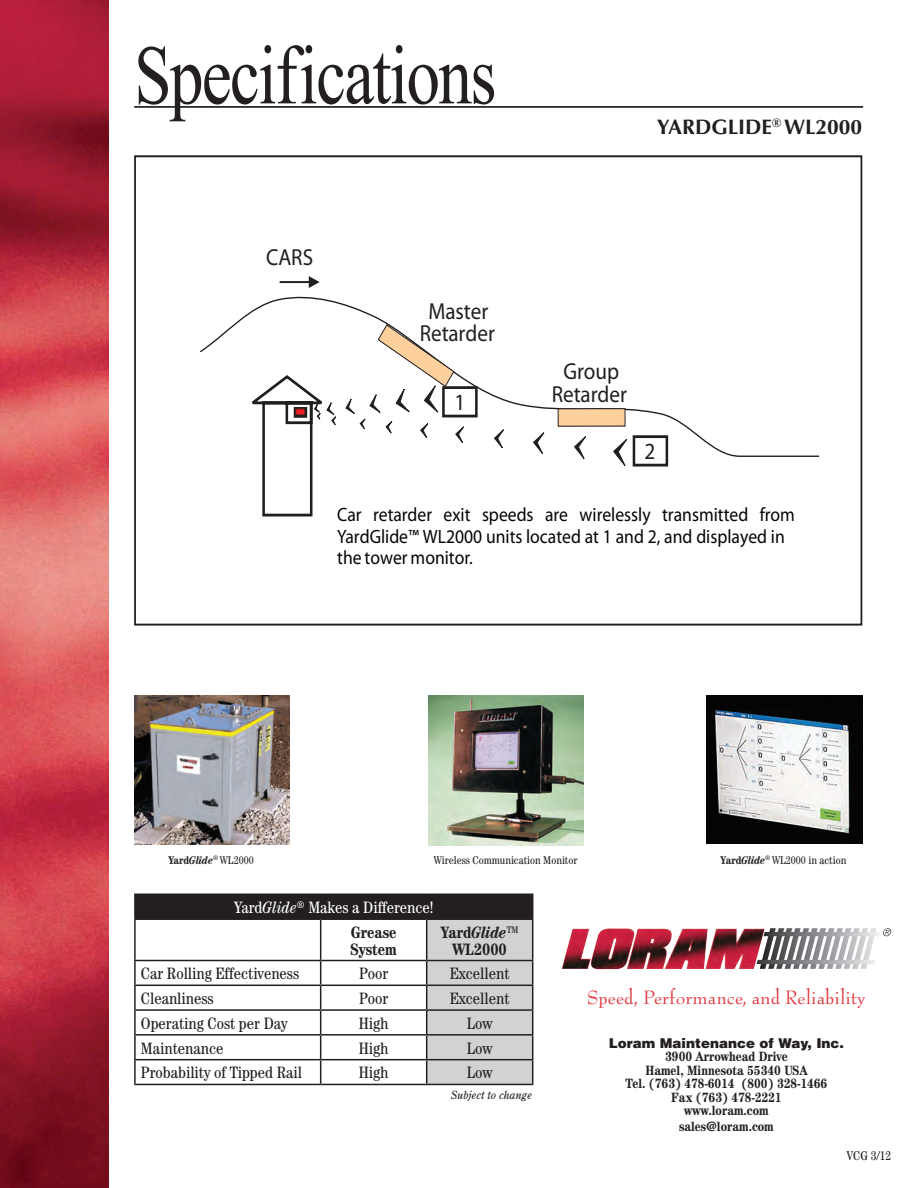
<style>
.page{position:relative;width:918px;height:1188px;background:#fff}
.page>*{position:absolute;margin:0;border:0;box-sizing:border-box;transform-origin:0 0}
.t1{font:84px "Times New Roman";letter-spacing:-.025em;color:#231f20;scale:.8 1}
.t2{font:23.25px/22px "Arial";color:#211e1e;text-align:center;scale:.91 1}
.t3{font:700 23.25px "Arial";color:#211e1e;scale:.91 1}
.t4{font:21px "Bernhard Modern";color:#e1353c}
.t5{font:700 21px "Optima";color:#231f20}
.t6{font:19.35px/21.6px "Arial";color:#050504;scale:.91 1}
.t7{font:condensed 16.5px "Century";color:#231f20}
.t8{font:condensed 16.5px/24.8px "Century";color:#fff}
.t9{font:700 condensed 16.5px/16.5px "Century";color:#231f20;text-align:center}
.t10{font:700 condensed 13.5px/13.5px "Century";color:#231f20;text-align:center}
.t11{font:condensed 12.75px "Century";color:#231f20}
.t12{font:condensed 11.25px "Century";color:#231f20}
.t13{font:italic 11.25px "Century Old Style";color:#231f20}
.s1{font-weight:700}
.s2{font-weight:700;font-style:italic}
.s3{font-style:italic}
.s4{font-weight:700;color:#231f20}
.s5{font-family:"Helvetica";font-weight:900;font-stretch:normal}
</style>
<div class="page">
<hr style="left:134px;top:106px;width:729px;height:2px;background:#000">
<img style="left:562px;top:928px;width:194px;height:41px">
<svg style="left:756px;top:928px;width:135px;height:41px"></svg>
<div style="left:135px;top:894px;width:398px;height:25px;background:#231f20"></div>
<hr style="left:134px;top:894px;width:187px;height:1px;background:#231f20">
<hr style="left:134px;top:895px;width:2px;height:23px;background:#231f20">
<hr style="left:134px;top:918px;width:187px;height:2px;background:#231f20">
<hr style="left:134px;top:920px;width:2px;height:40px;background:#231f20">
<hr style="left:321px;top:918px;width:106px;height:2px;background:#231f20">
<hr style="left:320px;top:920px;width:1px;height:40px;background:#231f20">
<hr style="left:134px;top:960px;width:187px;height:1px;background:#231f20">
<hr style="left:134px;top:961px;width:2px;height:24px;background:#231f20">
<hr style="left:321px;top:960px;width:106px;height:1px;background:#231f20">
<hr style="left:134px;top:985px;width:187px;height:1px;background:#231f20">
<hr style="left:134px;top:986px;width:2px;height:23px;background:#231f20">
<hr style="left:321px;top:985px;width:106px;height:1px;background:#231f20">
<hr style="left:134px;top:1009px;width:187px;height:2px;background:#231f20">
<hr style="left:134px;top:1011px;width:2px;height:23px;background:#231f20">
<hr style="left:321px;top:1009px;width:106px;height:2px;background:#231f20">
<hr style="left:134px;top:1034px;width:187px;height:2px;background:#231f20">
<hr style="left:134px;top:1036px;width:2px;height:23px;background:#231f20">
<hr style="left:321px;top:1034px;width:106px;height:2px;background:#231f20">
<hr style="left:134px;top:1059px;width:187px;height:1px;background:#231f20">
<hr style="left:134px;top:1060px;width:2px;height:24px;background:#231f20">
<hr style="left:321px;top:1059px;width:106px;height:1px;background:#231f20">
<svg style="left:320px;top:961px;width:1px;height:123px"></svg>
<svg style="left:426px;top:919px;width:107px;height:165px;background:#c3c4c6"></svg>
<hr style="left:134px;top:1084px;width:187px;height:1px;background:#231f20">
<hr style="left:321px;top:1084px;width:106px;height:1px;background:#231f20">
<hr style="left:427px;top:1084px;width:106px;height:1px;background:#231f20">
<img style="left:134px;top:696px;width:156px;height:149px">
<img style="left:428px;top:696px;width:156px;height:149px">
<img style="left:707px;top:696px;width:155px;height:147px">
<svg style="left:200px;top:296px;width:620px;height:161px"></svg>
<hr style="left:280px;top:281px;width:29px;height:2px;background:#211e1e">
<svg style="left:309px;top:276px;width:11px;height:12px"></svg>
<svg style="left:346px;top:324px;width:323px;height:143px"></svg>
<svg style="left:245px;top:373px;width:93px;height:144px"></svg>
<div style="left:134px;top:155px;width:728px;height:471px;border:2px solid #211e1e"></div>
<img style="left:0;top:0;width:109px;height:1188px">
<p class="t1" style="left:134px;top:27px;width:454px">Specifications</p>
<p class="t2" style="left:266px;top:245px;width:53px">CARS</p>
<p class="t2" style="left:420px;top:300px;width:84px">Master<br>Retarder</p>
<p class="t3" style="left:455px;top:388px;width:13px">1</p>
<p class="t5" style="left:657px;top:115px;width:207px">YARDGLIDE<sup>®</sup> WL2000</p>
<p class="t2" style="left:552px;top:360px;width:84px">Group<br>Retarder</p>
<p class="t3" style="left:645px;top:437px;width:13px">2</p>
<p class="t6" style="left:337px;top:503px;width:505px">Car retarder exit speeds are wirelessly transmitted from<br>YardGlide™ WL2000 units located at 1 and 2, and displayed in the tower monitor.</p>
<p class="t12" style="left:168px;top:853px;width:87px"><span class="s1">Yard</span><span class="s2">Glide</span><sup>®</sup> WL2000</p>
<p class="t12" style="left:434px;top:853px;width:145px">Wireless Communication Monitor</p>
<p class="t12" style="left:721px;top:853px;width:127px"><span class="s1">Yard</span><span class="s2">Glide</span><sup>®</sup> WL2000 in action</p>
<p class="t8" style="left:351px;top:895px;width:84px;text-indent:-117px">Yard<span class="s3">Glide</span><sup>®</sup> Makes a Difference!<br><span class="s4">Grease</span></p>
<p class="t9" style="left:351px;top:940px;width:48px">System</p>
<p class="t9" style="left:441px;top:924px;width:79px">Yard<span class="s3">Glide</span><sup>TM<br></sup>WL2000</p>
<p class="t7" style="left:141px;top:964px;width:160px">Car Rolling Effectiveness</p>
<p class="t7" style="left:359px;top:964px;width:31px">Poor</p>
<p class="t7" style="left:450px;top:964px;width:61px">Excellent</p>
<p class="t7" style="left:141px;top:989px;width:74px">Cleanliness</p>
<p class="t7" style="left:359px;top:989px;width:31px">Poor</p>
<p class="t7" style="left:450px;top:989px;width:61px">Excellent</p>
<p class="t7" style="left:141px;top:1013px;width:148px">Operating Cost per Day</p>
<p class="t7" style="left:359px;top:1013px;width:31px">High</p>
<p class="t7" style="left:467px;top:1013px;width:27px">Low</p>
<p class="t7" style="left:141px;top:1038px;width:84px">Maintenance</p>
<p class="t7" style="left:359px;top:1038px;width:31px">High</p>
<p class="t7" style="left:467px;top:1038px;width:27px">Low</p>
<p class="t7" style="left:141px;top:1063px;width:163px">Probability of Tipped Rail</p>
<p class="t7" style="left:359px;top:1063px;width:31px">High</p>
<p class="t7" style="left:467px;top:1063px;width:27px">Low</p>
<p class="t13" style="left:451px;top:1088px;width:83px">Subject to change</p>
<p class="t4" style="left:587px;top:986px;width:280px">Speed, Performance, and Reliability</p>
<p class="t10" style="left:609px;top:1036px;width:237px"><span class="s5">Loram Maintenance of Way, Inc.<br></span>3900 Arrowhead Drive<br>Hamel, Minnesota 55340 USA<br>Tel. (763) 478-6014 (800) 328-1466<br>Fax (763) 478-2221<br>www.loram.com</p>
<p class="t10" style="left:679px;top:1120px;width:96px">sales@loram.com</p>
<p class="t11" style="left:847px;top:1149px;width:46px">VCG 3/12</p>
</div>
